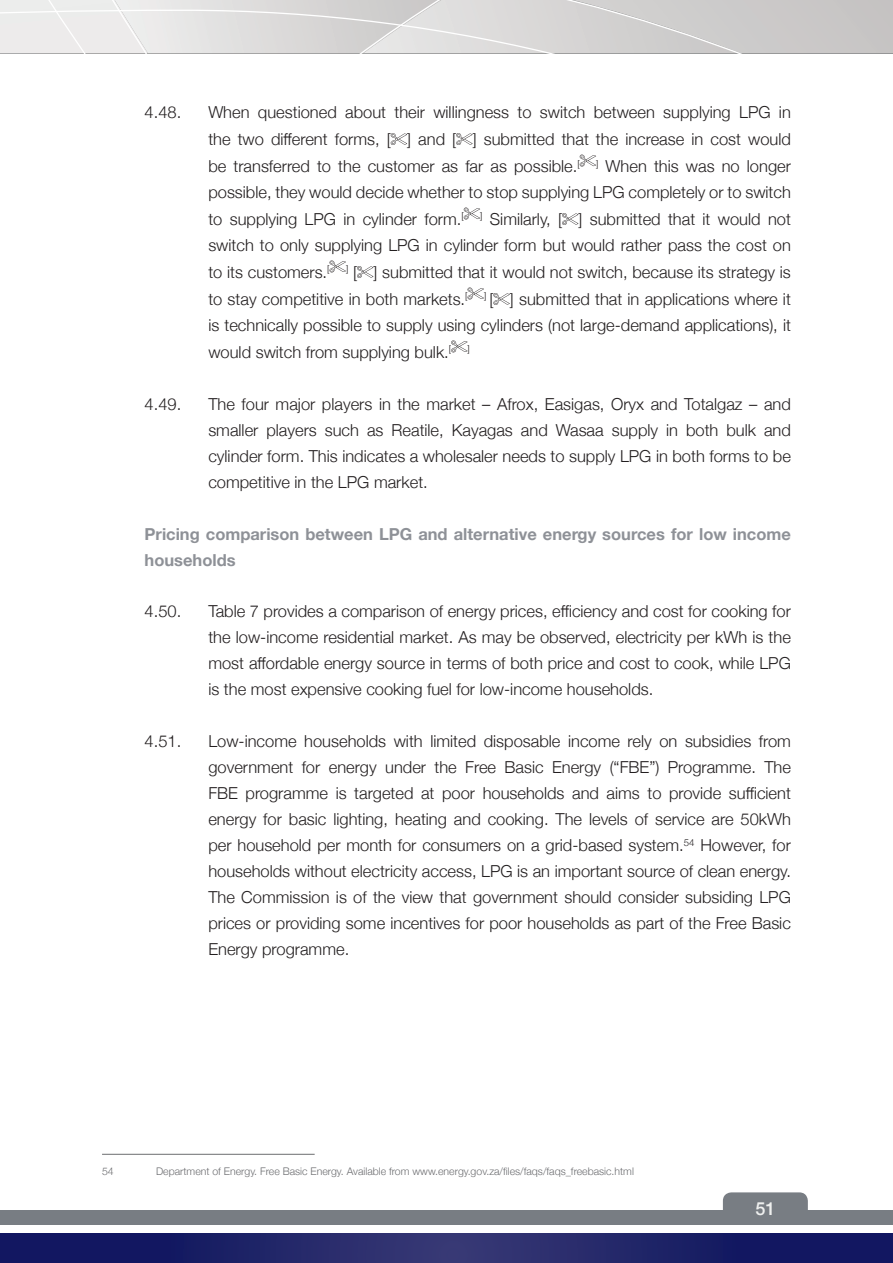
<style>
.page{position:relative;width:893px;height:1263px;background:#fff}
.page>*{position:absolute;margin:0;border:0;box-sizing:border-box;transform-origin:0 0}
.t1{font:500 18px "Helvetica Neue";color:#eff0ef}
.t2{font:300 16.5px/26px "Helvetica Neue";color:#231f20;text-align:justify}
.t3{font:700 16.5px/26px "Helvetica Neue";color:#8e9197}
.t4{font:300 10.5px "Helvetica Neue";color:#6c6d70}
.t5{font:300 9.6px "Helvetica Neue";color:#231f20}
</style>
<div class="page">
<div style="left:0;top:1211px;width:893px;height:14px;background:#787d83"></div>
<svg style="left:0;top:0;width:893px;height:53px;background:#dad8d8"></svg>
<div style="left:723px;top:1192px;width:85px;height:31px;background:#787d83;border-radius:9px"></div>
<svg style="left:0;top:1233px;width:893px;height:30px;background:#1e2367"></svg>
<svg style="left:391px;top:133px;width:16px;height:12px"></svg>
<svg style="left:456px;top:133px;width:17px;height:12px"></svg>
<svg style="left:580px;top:155px;width:16px;height:12px"></svg>
<svg style="left:464px;top:208px;width:16px;height:11px"></svg>
<svg style="left:562px;top:213px;width:16px;height:12px"></svg>
<svg style="left:330px;top:260px;width:16px;height:12px"></svg>
<svg style="left:357px;top:266px;width:16px;height:12px"></svg>
<svg style="left:468px;top:287px;width:16px;height:12px"></svg>
<svg style="left:493px;top:293px;width:17px;height:12px"></svg>
<svg style="left:451px;top:340px;width:17px;height:12px"></svg>
<hr style="left:102px;top:1154px;width:213px;height:1px;background:#6c6d70">
<p class="t2" style="left:145px;top:98px;width:38px">4.48.</p>
<p class="t2" style="left:208px;top:97px;width:584px;line-height:27px">When questioned about their willingness to switch between supplying LPG in the two different forms, [ ] and [ ] submitted that the increase in cost would be transferred to the customer as far as possible.<sup>[</sup></p>
<p class="t2" style="left:208px;top:152px;width:584px;line-height:26.4px;text-indent:388px"><sup>]</sup> When this was no longer possible, they would decide whether to stop supplying LPG completely or to switch to supplying LPG in cylinder form.<sup>[</sup></p>
<p class="t2" style="left:208px;top:205px;width:584px;line-height:26.4px;text-indent:272px"><sup>]</sup> Similarly, [ ] submitted that it would not switch to only supplying LPG in cylinder form but would rather pass the cost on to its customers.<sup>[</sup></p>
<p class="t2" style="left:208px;top:257px;width:584px;line-height:27px;text-indent:138px"><sup>]</sup> [ ] submitted that it would not switch, because its strategy is to stay competitive in both markets.<sup>[</sup></p>
<p class="t2" style="left:208px;top:285px;width:584px;line-height:26.4px;text-indent:276px"><sup>]</sup> [ ] submitted that in applications where it is technically possible to supply using cylinders (not large-demand applications), it would switch from supplying bulk.<sup>[</sup></p>
<p class="t5" style="left:468px;top:341px;width:4px">]</p>
<p class="t2" style="left:145px;top:390px;width:38px">4.49.</p>
<p class="t2" style="left:208px;top:390px;width:584px">The four major players in the market – Afrox, Easigas, Oryx and Totalgaz – and smaller players such as Reatile, Kayagas and Wasaa supply in both bulk and cylinder form. This indicates a wholesaler needs to supply LPG in both forms to be competitive in the LPG market.</p>
<p class="t3" style="left:145px;top:521px;width:648px">Pricing comparison between LPG and alternative energy sources for low income households</p>
<p class="t2" style="left:145px;top:597px;width:38px">4.50.</p>
<p class="t2" style="left:208px;top:597px;width:584px">Table 7 provides a comparison of energy prices, efficiency and cost for cooking for the low-income residential market. As may be observed, electricity per kWh is the most affordable energy source in terms of both price and cost to cook, while LPG is the most expensive cooking fuel for low-income households.</p>
<p class="t2" style="left:145px;top:727px;width:38px">4.51.</p>
<p class="t2" style="left:208px;top:727px;width:584px">Low-income households with limited disposable income rely on subsidies from government for energy under the Free Basic Energy (“FBE”) Programme. The FBE programme is targeted at poor households and aims to provide sufficient energy for basic lighting, heating and cooking. The levels of service are 50kWh per household per month for consumers on a grid-based system.<sup>54</sup> However, for households without electricity access, LPG is an important source of clean energy.<br>The Commission is of the view that government should consider subsiding LPG prices or providing some incentives for poor households as part of the Free Basic Energy programme.</p>
<p class="t4" style="left:102px;top:1163px;width:13px">54</p>
<p class="t4" style="left:156px;top:1163px;width:479px">Department of Energy. Free Basic Energy. Available from www.energy.gov.za/files/faqs/faqs_freebasic.html</p>
<p class="t1" style="left:755px;top:1194px;width:22px">51</p>
</div>
